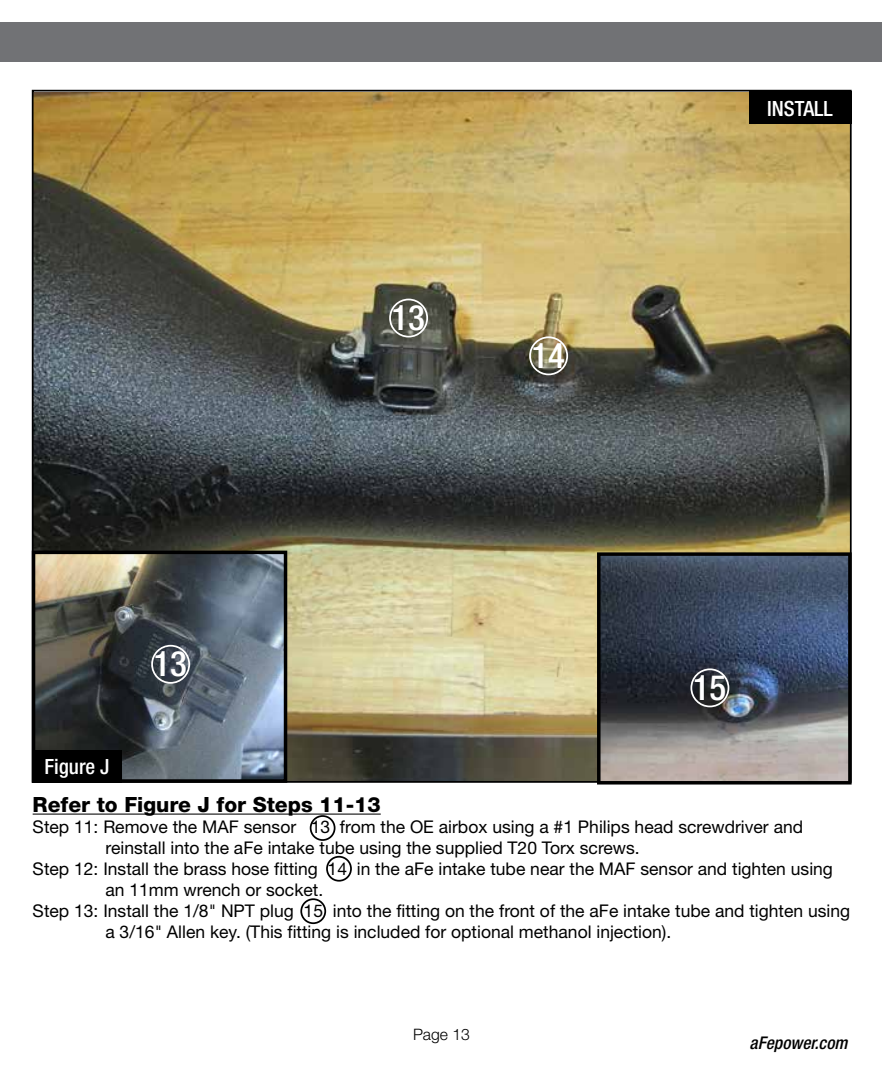
<style>
.page{position:relative;width:882px;height:1071px;background:#fff}
.page>*{position:absolute;margin:0;border:0;box-sizing:border-box;transform-origin:0 0}
.t1{font:500 condensed 35px "Helvetica Neue";color:#fff}
.t2{font:800 21px "Helvetica Neue";color:#000}
.t3{font:500 condensed 21px "Helvetica Neue";color:#fff}
.t4{font:17.5px "Helvetica Neue";color:#000}
.t5{font:italic 500 condensed 17.5px "Helvetica Neue";color:#000}
.t6{font:300 15.75px "Helvetica Neue";color:#000}
</style>
<div class="page">
<div style="left:0;top:23px;width:882px;height:39px;background:#717275"></div>
<img style="left:35px;top:93px;width:814px;height:687px">
<hr style="left:33px;top:814px;width:348px;height:1px;background:#000">
<div style="left:749px;top:91px;width:102px;height:33px;background:#000"></div>
<div style="left:326px;top:856px;width:26px;height:26px;border:2px solid #000;border-radius:50%"></div>
<img style="left:37px;top:556px;width:245px;height:222px">
<div style="left:32px;top:551px;width:255px;height:232px;border:4px solid #000"></div>
<div style="left:33px;top:750px;width:89px;height:33px;background:#000"></div>
<div style="left:310px;top:815px;width:26px;height:26px;border:2px solid #000;border-radius:50%"></div>
<img style="left:602px;top:557px;width:245px;height:223px">
<div style="left:597px;top:552px;width:255px;height:233px;border:4px solid #000"></div>
<div style="left:300px;top:898px;width:26px;height:26px;border:2px solid #000;border-radius:50%"></div>
<div style="left:151px;top:645px;width:39px;height:39px;border:2px solid #fff;border-radius:50%"></div>
<div style="left:389px;top:299px;width:39px;height:39px;border:2px solid #fff;border-radius:50%"></div>
<div style="left:529px;top:336px;width:39px;height:39px;border:2px solid #fff;border-radius:50%"></div>
<div style="left:690px;top:668px;width:39px;height:39px;border:2px solid #fff;border-radius:50%"></div>
<p class="t3" style="left:44px;top:754px;width:67px">Figure J</p>
<h1 class="t1" style="left:153px;top:643px;width:35px">13</h1>
<h1 class="t1" style="left:391px;top:297px;width:35px">13</h1>
<h1 class="t1" style="left:531px;top:334px;width:35px">14</h1>
<p class="t3" style="left:767px;top:96px;width:67px">INSTALL</p>
<h1 class="t1" style="left:693px;top:666px;width:35px">15</h1>
<p class="t2" style="left:33px;top:792px;width:350px">Refer to Figure J for Steps 11-13</p>
<p class="t4" style="left:33px;top:816px;width:772px">Step 11: Remove the MAF sensor 13 from the OE airbox using a #1 Philips head screwdriver and</p>
<p class="t4" style="left:106px;top:837px;width:536px">reinstall into the aFe intake tube using the supplied T20 Torx screws.</p>
<p class="t4" style="left:33px;top:858px;width:802px">Step 12: Install the brass hose fitting 14 in the aFe intake tube near the MAF sensor and tighten using</p>
<p class="t4" style="left:105px;top:879px;width:219px">an 11mm wrench or socket.</p>
<p class="t4" style="left:33px;top:900px;width:819px">Step 13: Install the 1/8" NPT plug 15 into the fitting on the front of the aFe intake tube and tighten using</p>
<p class="t4" style="left:105px;top:921px;width:567px">a 3/16" Allen key. (This fitting is included for optional methanol injection).</p>
<p class="t6" style="left:413px;top:1024px;width:58px">Page 13</p>
<p class="t5" style="left:750px;top:1032px;width:99px">aFepower.com</p>
</div>
